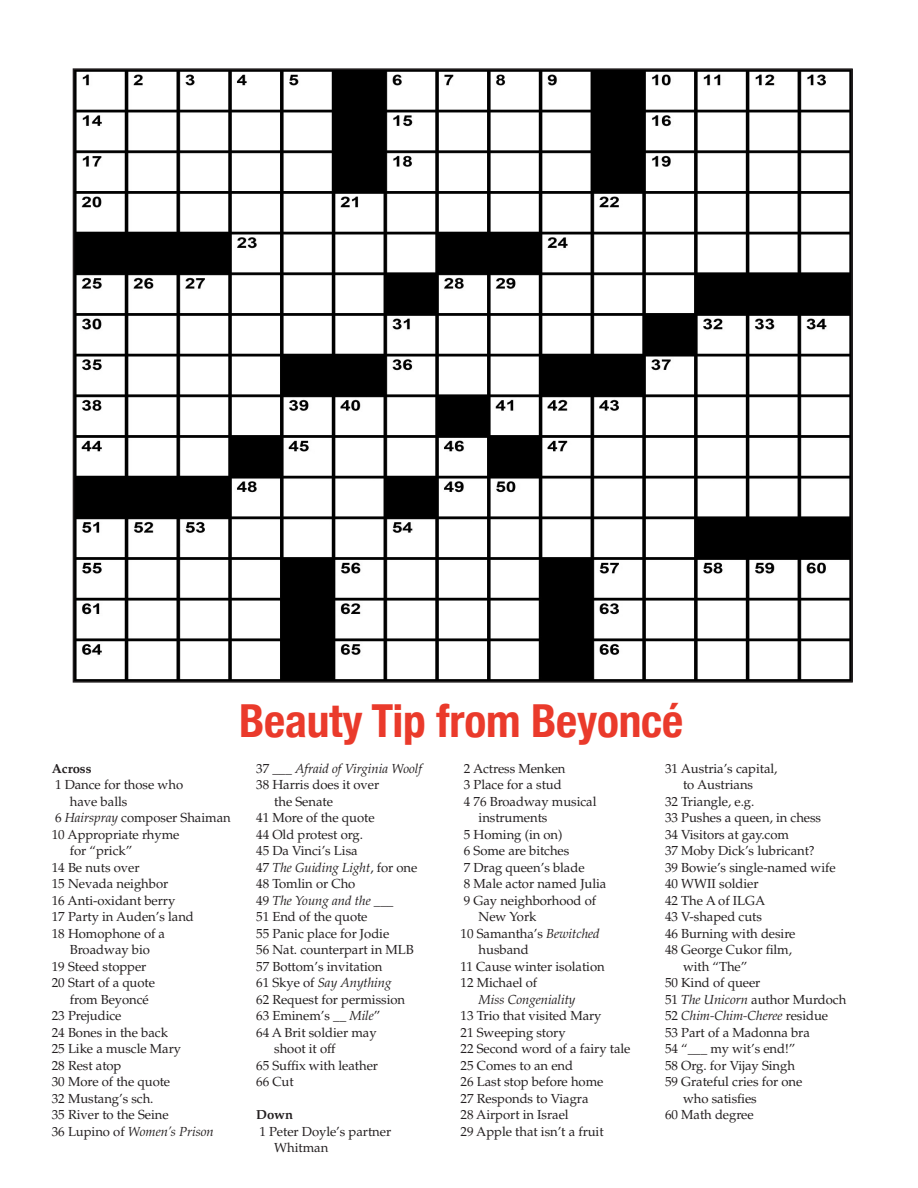
<style>
.page{position:relative;width:918px;height:1188px;background:#fff}
.page>*{position:absolute;margin:0;border:0;box-sizing:border-box;transform-origin:0 0}
.Body_Copy{font:700 condensed 45.6px "Helvetica Neue";letter-spacing:-.005em;color:#ea3a2b}
.Body_Copy-2{font:13.05px "Palatino LT Std";letter-spacing:-.005em;color:#231f20}
.Body_Copy-3{font:italic 13.05px "Palatino LT Std";letter-spacing:-.005em;color:#231f20}
.Body_Copy-4{font:700 13.05px "Palatino LT Std";letter-spacing:-.005em;color:#231f20}
.s1{font-style:italic}
.s2{font-style:normal}
</style>
<div class="page">
<img style="left:76px;top:71px;width:774px;height:609px">
<p class="Body_Copy-4" style="left:52px;top:761px;width:41px">Across</p>
<p class="Body_Copy-2" style="left:55px;top:777px;width:130px">1 Dance for those who</p>
<p class="Body_Copy-2" style="left:70px;top:794px;width:59px">have balls</p>
<p class="Body_Copy-2" style="left:55px;top:810px;width:177px">6 <span class="s1">Hairspray</span> composer Shaiman</p>
<p class="Body_Copy-2" style="left:52px;top:827px;width:129px">10 Appropriate rhyme</p>
<p class="Body_Copy-2" style="left:70px;top:843px;width:64px">for “prick”</p>
<p class="Body_Copy-2" style="left:52px;top:860px;width:89px">14 Be nuts over</p>
<p class="Body_Copy-2" style="left:52px;top:876px;width:118px">15 Nevada neighbor</p>
<p class="Body_Copy-2" style="left:52px;top:893px;width:125px">16 Anti-oxidant berry</p>
<p class="Body_Copy-2" style="left:52px;top:909px;width:144px">17 Party in Auden’s land</p>
<p class="Body_Copy-2" style="left:52px;top:926px;width:115px">18 Homophone of a</p>
<p class="Body_Copy-2" style="left:70px;top:942px;width:82px">Broadway bio</p>
<p class="Body_Copy-2" style="left:52px;top:959px;width:96px">19 Steed stopper</p>
<p class="Body_Copy-2" style="left:52px;top:975px;width:105px">20 Start of a quote</p>
<p class="Body_Copy-2" style="left:70px;top:992px;width:81px">from Beyoncé</p>
<p class="Body_Copy-2" style="left:52px;top:1008px;width:71px">23 Prejudice</p>
<p class="Body_Copy-2" style="left:52px;top:1025px;width:118px">24 Bones in the back</p>
<p class="Body_Copy-2" style="left:52px;top:1041px;width:131px">25 Like a muscle Mary</p>
<p class="Body_Copy-2" style="left:52px;top:1058px;width:71px">28 Rest atop</p>
<p class="Body_Copy-2" style="left:52px;top:1074px;width:120px">30 More of the quote</p>
<p class="Body_Copy-2" style="left:52px;top:1091px;width:103px">32 Mustang’s sch.</p>
<p class="Body_Copy-2" style="left:52px;top:1107px;width:118px">35 River to the Seine</p>
<p class="Body_Copy-3" style="left:52px;top:1124px;width:163px"><span class="s2">36 Lupino of</span> Women’s Prison</p>
<p class="Body_Copy" style="left:239px;top:683px;width:446px">Beauty Tip from Beyoncé</p>
<p class="Body_Copy-3" style="left:256px;top:761px;width:167px"><span class="s2">37</span> ___ Afraid of Virginia Woolf</p>
<p class="Body_Copy-2" style="left:256px;top:777px;width:125px">38 Harris does it over</p>
<p class="Body_Copy-2" style="left:274px;top:794px;width:60px">the Senate</p>
<p class="Body_Copy-2" style="left:256px;top:810px;width:120px">41 More of the quote</p>
<p class="Body_Copy-2" style="left:256px;top:827px;width:108px">44 Old protest org.</p>
<p class="Body_Copy-2" style="left:256px;top:843px;width:103px">45 Da Vinci’s Lisa</p>
<p class="Body_Copy-3" style="left:256px;top:860px;width:163px"><span class="s2">47</span> The Guiding Light<span class="s2">, for one</span></p>
<p class="Body_Copy-2" style="left:256px;top:876px;width:101px">48 Tomlin or Cho</p>
<p class="Body_Copy-3" style="left:256px;top:893px;width:139px"><span class="s2">49</span> The Young and the ___</p>
<p class="Body_Copy-2" style="left:256px;top:909px;width:113px">51 End of the quote</p>
<p class="Body_Copy-2" style="left:256px;top:926px;width:135px">55 Panic place for Jodie</p>
<p class="Body_Copy-2" style="left:256px;top:942px;width:159px">56 Nat. counterpart in MLB</p>
<p class="Body_Copy-2" style="left:256px;top:959px;width:128px">57 Bottom’s invitation</p>
<p class="Body_Copy-3" style="left:256px;top:975px;width:137px"><span class="s2">61 Skye of</span> Say Anything</p>
<p class="Body_Copy-2" style="left:256px;top:992px;width:150px">62 Request for permission</p>
<p class="Body_Copy-2" style="left:256px;top:1008px;width:126px">63 Eminem’s <span class="s1">__ Mile</span>”</p>
<p class="Body_Copy-2" style="left:256px;top:1025px;width:122px">64 A Brit soldier may</p>
<p class="Body_Copy-2" style="left:274px;top:1041px;width:63px">shoot it off</p>
<p class="Body_Copy-2" style="left:256px;top:1058px;width:123px">65 Suffix with leather</p>
<p class="Body_Copy-2" style="left:256px;top:1074px;width:39px">66 Cut</p>
<p class="Body_Copy-4" style="left:256px;top:1107px;width:38px">Down</p>
<p class="Body_Copy-2" style="left:259px;top:1124px;width:133px">1 Peter Doyle’s partner</p>
<p class="Body_Copy-2" style="left:274px;top:1140px;width:56px">Whitman</p>
<p class="Body_Copy-2" style="left:464px;top:761px;width:103px">2 Actress Menken</p>
<p class="Body_Copy-2" style="left:464px;top:777px;width:99px">3 Place for a stud</p>
<p class="Body_Copy-2" style="left:464px;top:794px;width:134px">4 76 Broadway musical</p>
<p class="Body_Copy-2" style="left:479px;top:810px;width:70px">instruments</p>
<p class="Body_Copy-2" style="left:464px;top:827px;width:100px">5 Homing (in on)</p>
<p class="Body_Copy-2" style="left:464px;top:843px;width:107px">6 Some are bitches</p>
<p class="Body_Copy-2" style="left:464px;top:860px;width:122px">7 Drag queen’s blade</p>
<p class="Body_Copy-2" style="left:464px;top:876px;width:144px">8 Male actor named Julia</p>
<p class="Body_Copy-2" style="left:464px;top:893px;width:134px">9 Gay neighborhood of</p>
<p class="Body_Copy-2" style="left:479px;top:909px;width:59px">New York</p>
<p class="Body_Copy-2" style="left:461px;top:926px;width:141px">10 Samantha’s <span class="s1">Bewitched</span></p>
<p class="Body_Copy-2" style="left:479px;top:942px;width:52px">husband</p>
<p class="Body_Copy-2" style="left:461px;top:959px;width:146px">11 Cause winter isolation</p>
<p class="Body_Copy-2" style="left:461px;top:975px;width:78px">12 Michael of</p>
<p class="Body_Copy-3" style="left:479px;top:992px;width:98px">Miss Congeniality</p>
<p class="Body_Copy-2" style="left:461px;top:1008px;width:142px">13 Trio that visited Mary</p>
<p class="Body_Copy-2" style="left:461px;top:1025px;width:107px">21 Sweeping story</p>
<p class="Body_Copy-2" style="left:461px;top:1041px;width:171px">22 Second word of a fairy tale</p>
<p class="Body_Copy-2" style="left:461px;top:1058px;width:114px">25 Comes to an end</p>
<p class="Body_Copy-2" style="left:461px;top:1074px;width:144px">26 Last stop before home</p>
<p class="Body_Copy-2" style="left:461px;top:1091px;width:130px">27 Responds to Viagra</p>
<p class="Body_Copy-2" style="left:461px;top:1107px;width:110px">28 Airport in Israel</p>
<p class="Body_Copy-2" style="left:461px;top:1124px;width:145px">29 Apple that isn’t a fruit</p>
<p class="Body_Copy-2" style="left:665px;top:761px;width:114px">31 Austria’s capital,</p>
<p class="Body_Copy-2" style="left:683px;top:777px;width:72px">to Austrians</p>
<p class="Body_Copy-2" style="left:665px;top:794px;width:91px">32 Triangle, e.g.</p>
<p class="Body_Copy-2" style="left:665px;top:810px;width:158px">33 Pushes a queen, in chess</p>
<p class="Body_Copy-2" style="left:665px;top:827px;width:126px">34 Visitors at gay.com</p>
<p class="Body_Copy-2" style="left:665px;top:843px;width:151px">37 Moby Dick’s lubricant?</p>
<p class="Body_Copy-2" style="left:665px;top:860px;width:172px">39 Bowie’s single-named wife</p>
<p class="Body_Copy-2" style="left:665px;top:876px;width:95px">40 WWII soldier</p>
<p class="Body_Copy-2" style="left:665px;top:893px;width:102px">42 The A of ILGA</p>
<p class="Body_Copy-2" style="left:665px;top:909px;width:99px">43 V-shaped cuts</p>
<p class="Body_Copy-2" style="left:665px;top:926px;width:132px">46 Burning with desire</p>
<p class="Body_Copy-2" style="left:665px;top:942px;width:129px">48 George Cukor film,</p>
<p class="Body_Copy-2" style="left:683px;top:959px;width:66px">with “The”</p>
<p class="Body_Copy-2" style="left:665px;top:975px;width:97px">50 Kind of queer</p>
<p class="Body_Copy-2" style="left:665px;top:992px;width:183px">51 <span class="s1">The Unicorn</span> author Murdoch</p>
<p class="Body_Copy-3" style="left:665px;top:1008px;width:165px"><span class="s2">52</span> Chim-Chim-Cheree <span class="s2">residue</span></p>
<p class="Body_Copy-2" style="left:665px;top:1025px;width:146px">53 Part of a Madonna bra</p>
<p class="Body_Copy-2" style="left:665px;top:1041px;width:132px">54 “___ my wit’s end!”</p>
<p class="Body_Copy-2" style="left:665px;top:1058px;width:132px">58 Org. for Vijay Singh</p>
<p class="Body_Copy-2" style="left:665px;top:1074px;width:139px">59 Grateful cries for one</p>
<p class="Body_Copy-2" style="left:683px;top:1091px;width:75px">who satisfies</p>
<p class="Body_Copy-2" style="left:665px;top:1107px;width:90px">60 Math degree</p>
</div>
